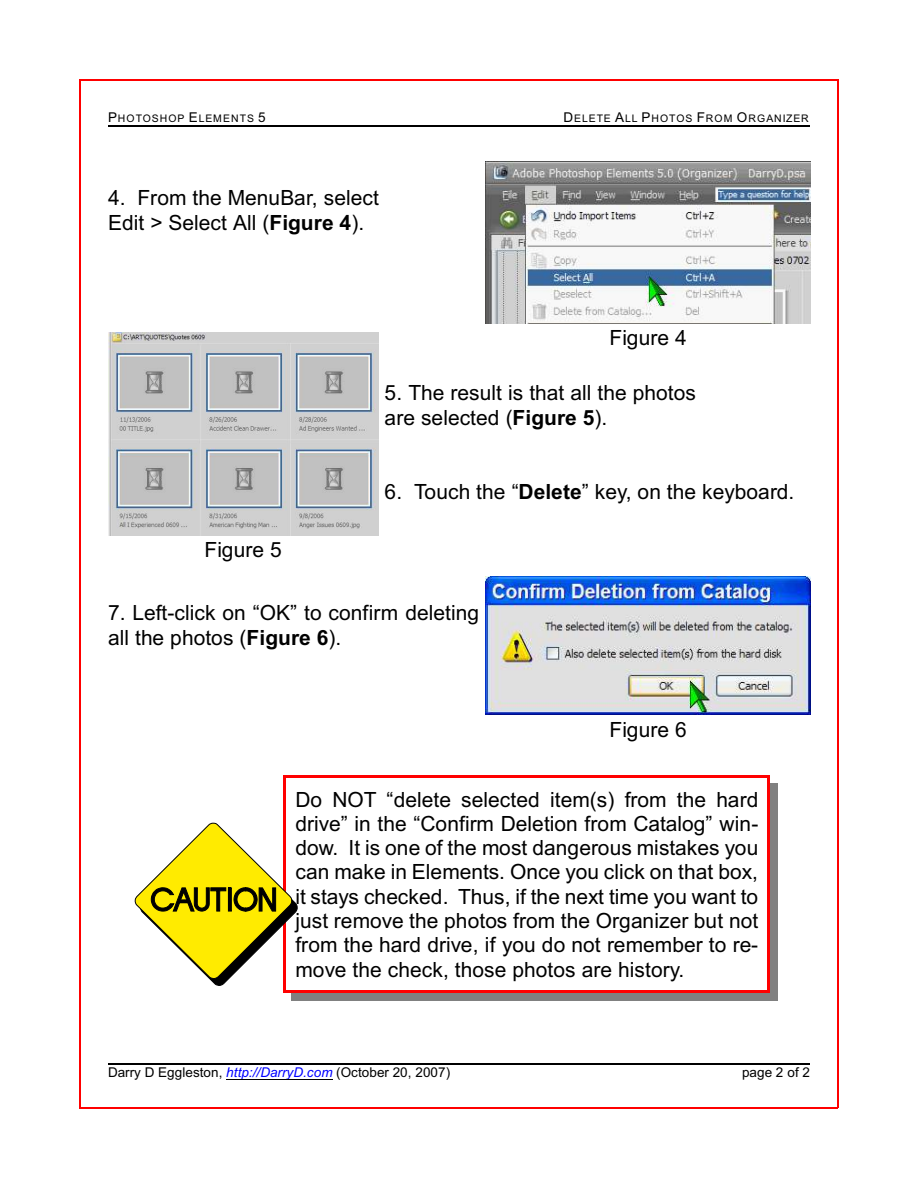
<style>
.page{position:relative;width:918px;height:1188px;background:#fff}
.page>*{position:absolute;margin:0;border:0;box-sizing:border-box;transform-origin:0 0}
.t1{font:21px/24.3px "Arial";letter-spacing:.005em;color:#000}
.t2{font:13.5px "Arial";letter-spacing:.005em;color:#000}
.t3{font:10.5px "Arial";letter-spacing:.095em;color:#000}
.s1{font-size:13.5px}
.s2{font-weight:700}
.s3{font-style:italic;color:#00f}
</style>
<div class="page">
<hr style="left:80px;top:80px;width:1px;height:1028px;background:#f00">
<hr style="left:837px;top:80px;width:1px;height:1028px;background:#f00">
<hr style="left:80px;top:80px;width:758px;height:1px;background:#f00">
<hr style="left:80px;top:1107px;width:758px;height:1px;background:#f00">
<hr style="left:108px;top:125px;width:702px;height:1px;background:#000">
<hr style="left:226px;top:1079px;width:106px;height:1px;background:#000">
<hr style="left:108px;top:1063px;width:702px;height:1px;background:#000">
<hr style="left:284px;top:775px;width:2px;height:218px;background:#f00">
<hr style="left:767px;top:775px;width:3px;height:218px;background:#f00">
<hr style="left:284px;top:775px;width:486px;height:3px;background:#f00">
<hr style="left:284px;top:990px;width:486px;height:3px;background:#f00">
<div style="left:770px;top:783px;width:8px;height:218px;background:#808080"></div>
<div style="left:291px;top:993px;width:487px;height:8px;background:#808080"></div>
<img style="left:486px;top:161px;width:324px;height:162px">
<img style="left:108px;top:332px;width:270px;height:204px">
<img style="left:486px;top:576px;width:324px;height:139px">
<svg style="left:135px;top:823px;width:162px;height:162px"></svg>
<p class="t3" style="left:108px;top:114px;width:159px"><span class="s1">P</span>HOTOSHOP <span class="s1">E</span>LEMENTS <span class="s1">5</span></p>
<p class="t3" style="left:563px;top:114px;width:247px"><span class="s1">D</span>ELETE <span class="s1">A</span>LL <span class="s1">P</span>HOTOS <span class="s1">F</span>ROM <span class="s1">O</span>RGANIZER</p>
<p class="t1" style="left:108px;top:187px;width:272px;line-height:24.9px">4. From the MenuBar, select<br>Edit &gt; Select All (<span class="s2">Figure 4</span>).</p>
<p class="t1" style="left:609px;top:328px;width:79px">Figure 4</p>
<p class="t1" style="left:385px;top:382px;width:313px;line-height:24.9px">5. The result is that all the photos are selected (<span class="s2">Figure 5</span>).</p>
<p class="t1" style="left:204px;top:540px;width:79px">Figure 5</p>
<p class="t1" style="left:385px;top:481px;width:411px">6. Touch the “<span class="s2">Delete</span>” key, on the keyboard.</p>
<p class="t1" style="left:108px;top:602px;width:373px;line-height:24.9px">7. Left-click on “OK” to confirm deleting all the photos (<span class="s2">Figure 6</span>).</p>
<p class="t1" style="left:609px;top:719px;width:79px">Figure 6</p>
<p class="t1" style="left:295px;top:789px;width:465px;text-align:justify">Do NOT “delete selected item(s) from the hard drive” in the “Confirm Deletion from Catalog” win&shy;dow. It is one of the most dangerous mistakes you can make in Elements. Once you click on that box, it stays checked. Thus, if the next time you want to just remove the photos from the Organizer but not from the hard drive, if you do not remember to re&shy;move the check, those photos are history.</p>
<p class="t2" style="left:108px;top:1067px;width:344px">Darry D Eggleston, <span class="s3">http://DarryD.com</span> (October 20, 2007)</p>
<p class="t2" style="left:742px;top:1067px;width:69px">page 2 of 2</p>
</div>
